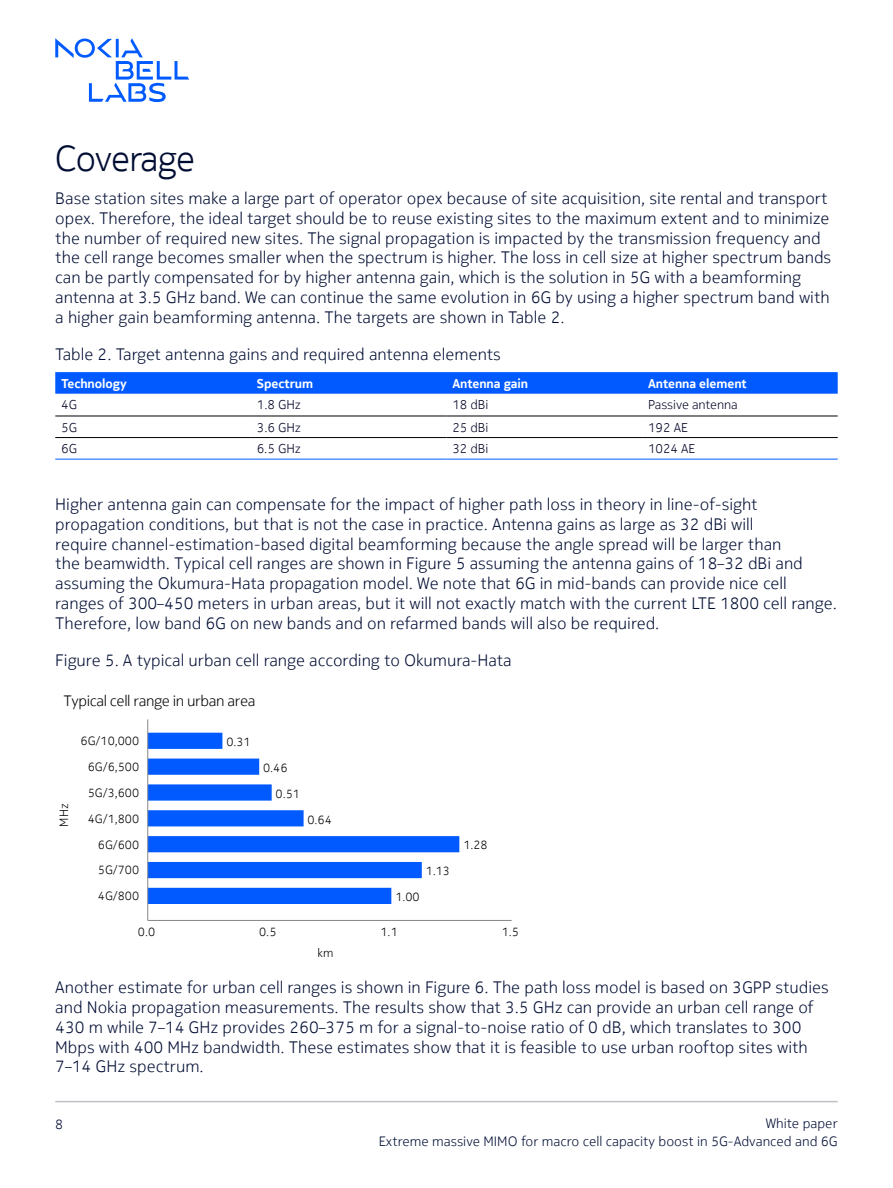
<style>
.page{position:relative;width:893px;height:1188px;background:#fff}
.page>*{position:absolute;margin:0;border:0;box-sizing:border-box;transform-origin:0 0}
.t1{font:300 36px "Nokia Pure Headline";letter-spacing:-.005em;color:#000d33}
.t2{font:300 16.5px/19.8px "Nokia Pure Text";color:#000d33}
.t3{font:300 15px "Nokia Pure Text";letter-spacing:-.03em;color:#000}
.t4{font:300 13.5px/18.6px "Nokia Pure Text";color:#000d33;text-align:right}
.t5{font:300 12.75px "Nokia Pure Text";letter-spacing:-.005em;color:#000324}
.t6{font:700 12.75px "Nokia Pure Text";letter-spacing:-.005em;color:#fff}
.t7{font:300 12px "Nokia Pure Text";color:#000}
</style>
<div class="page">
<hr style="left:55px;top:1101px;width:783px;height:1px;background:#c1bec6">
<svg style="left:55px;top:38px;width:134px;height:64px"></svg>
<svg style="left:55px;top:372px;width:783px;height:22px;background:#055dff"></svg>
<hr style="left:55px;top:416px;width:196px;height:1px;background:#000">
<hr style="left:251px;top:416px;width:195px;height:1px;background:#000">
<hr style="left:446px;top:416px;width:196px;height:1px;background:#000">
<hr style="left:642px;top:416px;width:196px;height:1px;background:#000">
<hr style="left:55px;top:437px;width:196px;height:1px;background:#000">
<hr style="left:251px;top:437px;width:195px;height:1px;background:#000">
<hr style="left:446px;top:437px;width:196px;height:1px;background:#000">
<hr style="left:642px;top:437px;width:196px;height:1px;background:#000">
<hr style="left:55px;top:459px;width:196px;height:1px;background:#005aff">
<hr style="left:251px;top:459px;width:195px;height:1px;background:#005aff">
<hr style="left:446px;top:459px;width:196px;height:1px;background:#005aff">
<hr style="left:642px;top:459px;width:196px;height:1px;background:#005aff">
<svg style="left:148px;top:733px;width:311px;height:171px"></svg>
<hr style="left:148px;top:920px;width:364px;height:1px;background:#868686">
<hr style="left:147px;top:719px;width:1px;height:201px;background:#868686">
<h1 class="t1" style="left:55px;top:137px;width:141px">Coverage</h1>
<p class="t2" style="left:55px;top:188px;width:777px">Base station sites make a large part of operator opex because of site acquisition, site rental and transport opex. Therefore, the ideal target should be to reuse existing sites to the maximum extent and to minimize the number of required new sites. The signal propagation is impacted by the transmission frequency and the cell range becomes smaller when the spectrum is higher. The loss in cell size at higher spectrum bands can be partly compensated for by higher antenna gain, which is the solution in 5G with a beamforming antenna at 3.5 GHz band. We can continue the same evolution in 6G by using a higher spectrum band with a higher gain beamforming antenna. The targets are shown in Table 2.</p>
<p class="t2" style="left:55px;top:344px;width:447px">Table 2. Target antenna gains and required antenna elements</p>
<p class="t6" style="left:61px;top:375px;width:67px">Technology</p>
<p class="t6" style="left:257px;top:375px;width:58px">Spectrum</p>
<p class="t6" style="left:452px;top:375px;width:77px">Antenna gain</p>
<p class="t6" style="left:648px;top:375px;width:100px">Antenna element</p>
<p class="t5" style="left:61px;top:397px;width:17px">4G</p>
<p class="t5" style="left:257px;top:397px;width:46px">1.8 GHz</p>
<p class="t5" style="left:452px;top:397px;width:37px">18 dBi</p>
<p class="t5" style="left:648px;top:397px;width:91px">Passive antenna</p>
<p class="t5" style="left:61px;top:419px;width:17px">5G</p>
<p class="t5" style="left:257px;top:419px;width:46px">3.6 GHz</p>
<p class="t5" style="left:452px;top:419px;width:37px">25 dBi</p>
<p class="t5" style="left:648px;top:419px;width:41px">192 AE</p>
<p class="t5" style="left:61px;top:441px;width:17px">6G</p>
<p class="t5" style="left:257px;top:441px;width:46px">6.5 GHz</p>
<p class="t5" style="left:452px;top:441px;width:37px">32 dBi</p>
<p class="t5" style="left:648px;top:441px;width:49px">1024 AE</p>
<p class="t2" style="left:55px;top:494px;width:783px">Higher antenna gain can compensate for the impact of higher path loss in theory in line-of-sight propagation conditions, but that is not the case in practice. Antenna gains as large as 32 dBi will<br>require channel-estimation-based digital beamforming because the angle spread will be larger than<br>the beamwidth. Typical cell ranges are shown in Figure 5 assuming the antenna gains of 18–32 dBi and assuming the Okumura-Hata propagation model. We note that 6G in mid-bands can provide nice cell ranges of 300–450 meters in urban areas, but it will not exactly match with the current LTE 1800 cell range.<br>Therefore, low band 6G on new bands and on refarmed bands will also be required.</p>
<p class="t2" style="left:55px;top:650px;width:458px">Figure 5. A typical urban cell range according to Okumura-Hata</p>
<p class="t3" style="left:63px;top:691px;width:194px">Typical cell range in urban area</p>
<p class="t7" style="left:56px;top:827px;width:25px;rotate:-90deg">MHz</p>
<p class="t7" style="left:81px;top:733px;width:60px">6G/10,000</p>
<p class="t7" style="left:226px;top:734px;width:26px">0.31</p>
<p class="t7" style="left:88px;top:759px;width:53px">6G/6,500</p>
<p class="t7" style="left:263px;top:760px;width:26px">0.46</p>
<p class="t7" style="left:88px;top:785px;width:53px">5G/3,600</p>
<p class="t7" style="left:276px;top:786px;width:26px">0.51</p>
<p class="t7" style="left:88px;top:811px;width:53px">4G/1,800</p>
<p class="t7" style="left:307px;top:812px;width:26px">0.64</p>
<p class="t7" style="left:98px;top:837px;width:43px">6G/600</p>
<p class="t7" style="left:463px;top:838px;width:26px">1.28</p>
<p class="t7" style="left:98px;top:863px;width:43px">5G/700</p>
<p class="t7" style="left:426px;top:863px;width:26px">1.13</p>
<p class="t7" style="left:98px;top:888px;width:43px">4G/800</p>
<p class="t7" style="left:395px;top:889px;width:26px">1.00</p>
<p class="t7" style="left:138px;top:924px;width:19px">0.0</p>
<p class="t7" style="left:259px;top:924px;width:19px">0.5</p>
<p class="t7" style="left:381px;top:924px;width:19px">1.1</p>
<p class="t7" style="left:502px;top:924px;width:19px">1.5</p>
<p class="t7" style="left:317px;top:945px;width:17px">km</p>
<p class="t2" style="left:55px;top:977px;width:775px">Another estimate for urban cell ranges is shown in Figure 6. The path loss model is based on 3GPP studies and Nokia propagation measurements. The results show that 3.5 GHz can provide an urban cell range of 430 m while 7–14 GHz provides 260–375 m for a signal-to-noise ratio of 0 dB, which translates to 300<br>Mbps with 400 MHz bandwidth. These estimates show that it is feasible to use urban rooftop sites with 7–14 GHz spectrum.</p>
<p class="t4" style="left:55px;top:1115px;width:9px">8</p>
<p class="t4" style="left:379px;top:1113px;width:460px">White paper<br>Extreme massive MIMO for macro cell capacity boost in 5G-Advanced and 6G</p>
</div>
